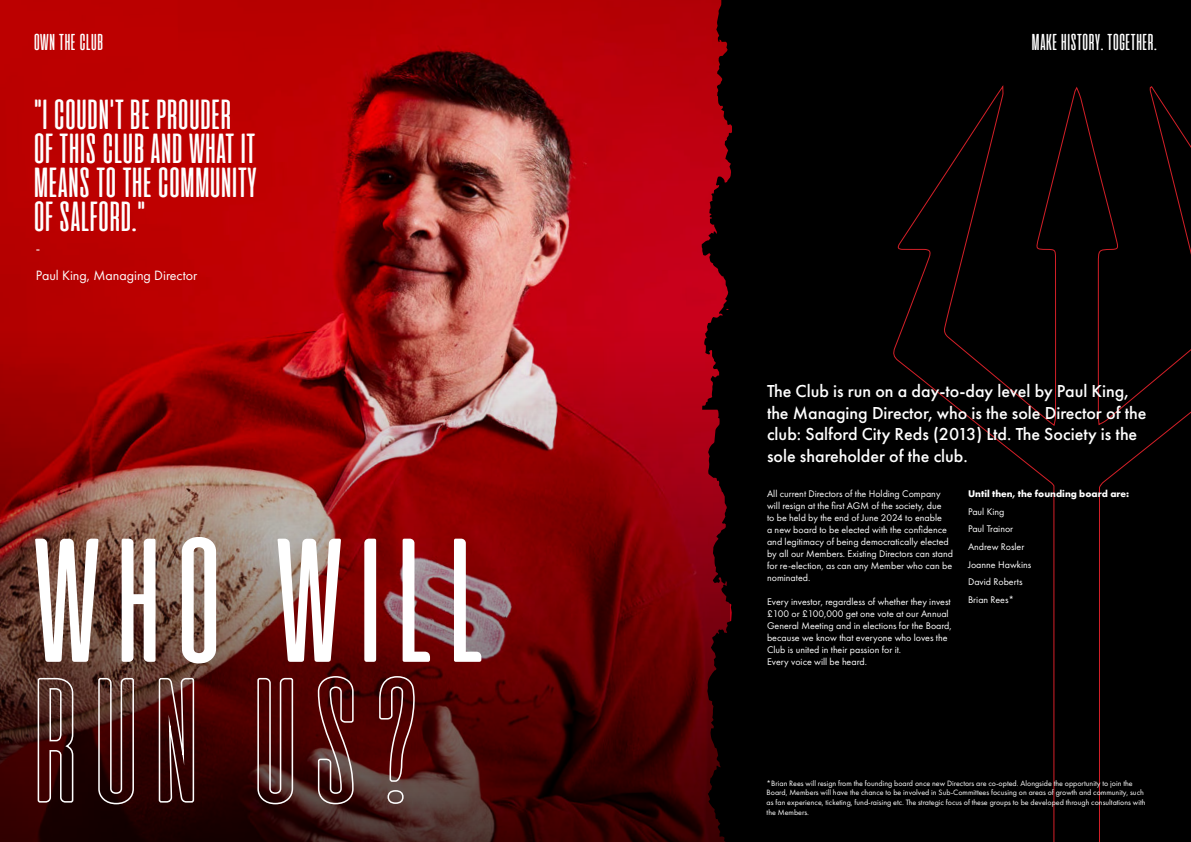
<style>
.page{position:relative;width:1191px;height:842px;background:#fff}
.page>*{position:absolute;margin:0;border:0;box-sizing:border-box;transform-origin:0 0}
.t1{font:175.9px/140px "Cinematografica";letter-spacing:.1em;color:#fff}
.t2{font:42px/34px "Cinematografica";letter-spacing:.02em;color:#fff}
.t3{font:23px "Cinematografica";letter-spacing:.03em;color:#fff}
.t4{font:500 18px/21.6px "Futura PT";color:#fff}
.t5{font:14px/26.8px "Futura PT";color:#fff}
.t6{font:10px/12px "Futura PT";color:#fff}
.t7{font:700 10px "Futura PT";color:#fff}
.t8{font:8px/9.6px "Futura PT";color:#fff}
</style>
<div class="page">
<div style="left:972px;top:0;width:219px;height:842px;background:#000"></div>
<img style="left:0;top:0;width:701px;height:331px">
<div style="left:701px;top:0;width:271px;height:842px;background:#000"></div>
<svg style="left:891px;top:83px;width:300px;height:759px"></svg>
<img style="left:0;top:331px;width:730px;height:511px">
<h3 class="t3" style="left:34px;top:29px;width:70px">OWN THE CLUB</h3>
<h2 class="t2" style="left:34px;top:97px;width:224px">"I COUDN'T BE PROUDER<br>OF THIS CLUB AND WHAT IT<br>MEANS TO THE COMMUNITY<br>OF SALFORD."</h2>
<h3 class="t5" style="left:36px;top:236px;width:163px">-<br>Paul King, Managing Director</h3>
<h1 class="t1" style="left:34px;top:531px;width:451px">WHO WILL<br>RUN US?</h1>
<h3 class="t3" style="left:1032px;top:29px;width:126px">MAKE HISTORY. TOGETHER.</h3>
<h3 class="t4" style="left:767px;top:381px;width:381px">The Club is run on a day-to-day level by Paul King, the Managing Director, who is the sole Director of the club: Salford City Reds (2013) Ltd. The Society is the sole shareholder of the club.</h3>
<p class="t6" style="left:767px;top:488px;width:187px">All current Directors of the Holding Company will resign at the first AGM of the society, due<br>to be held by the end of June 2024 to enable<br>a new board to be elected with the confidence and legitimacy of being democratically elected by all our Members. Existing Directors can stand for re-election, as can any Member who can be nominated.</p>
<p class="t6" style="left:767px;top:596px;width:186px">Every investor, regardless of whether they invest £100 or £100,000 get one vote at our Annual General Meeting and in elections for the Board, because we know that everyone who loves the Club is united in their passion for it.<br>Every voice will be heard.</p>
<p class="t7" style="left:968px;top:489px;width:163px">Until then, the founding board are:</p>
<p class="t6" style="left:968px;top:503px;width:65px;line-height:17.7px">Paul King<br>Paul Trainor<br>Andrew Rosler<br>Joanne Hawkins<br>David Roberts<br>Brian Rees*</p>
<p class="t8" style="left:766px;top:779px;width:380px">*Brian Rees will resign from the founding board once new Directors are co-opted. Alongside the opportunity to join the Board, Members will have the chance to be involved in Sub-Committees focusing on areas of growth and community, such as fan experience, ticketing, fund-raising etc. The strategic focus of these groups to be developed through consultations with the Members.</p>
</div>
